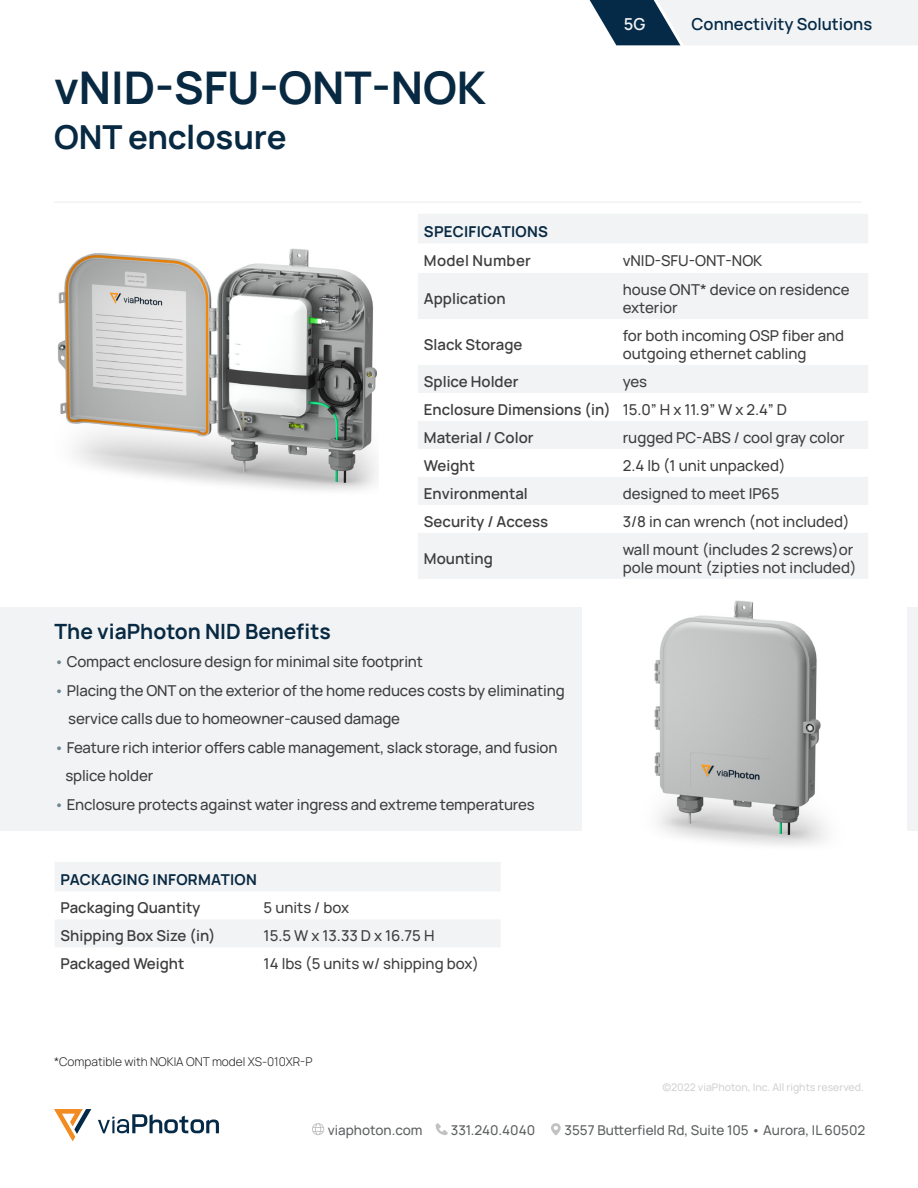
<style>
.page{position:relative;width:918px;height:1188px;background:#fff}
.page>*{position:absolute;margin:0;border:0;box-sizing:border-box;transform-origin:0 0}
.t1{font:700 45px "Manrope";color:#082942}
.t2{font:700 33px "Manrope";letter-spacing:-.005em;color:#082942}
.t3{font:700 21px "Manrope";color:#082942}
.t4{font:600 16.5px "Manrope";color:#042a47}
.t5{font:600 16.5px "Manrope";color:#f2f3f4}
.t6{font:500 15px/28.5px "Manrope";letter-spacing:-.01em;color:#3e3e3f}
.t7{font:600 15px "Manrope";color:#3e3e3f}
.t8{font:700 15px "Manrope";letter-spacing:.02em;color:#082942}
.t9{font:600 15px "Manrope";letter-spacing:.02em;color:#3e3e3f}
.t10{font:500 13.5px "Manrope";color:#5d6061}
.t11{font:300 12px "Manrope";color:#231f20}
.t12{font:500 10.5px "Manrope";color:#d1d2d4}
.s1{color:#708696}
</style>
<div class="page">
<svg style="left:54px;top:1109px;width:37px;height:32px"></svg>
<svg style="left:98px;top:1114px;width:121px;height:19px"></svg>
<svg style="left:589px;top:0;width:329px;height:46px"></svg>
<svg style="left:436px;top:1123px;width:12px;height:12px"></svg>
<svg style="left:551px;top:1123px;width:10px;height:12px"></svg>
<svg style="left:312px;top:1123px;width:12px;height:12px"></svg>
<div style="left:0;top:607px;width:918px;height:223px;background:#f2f3f4"></div>
<hr style="left:54px;top:201px;width:808px;height:2px;background:#f2f3f4">
<img style="left:57px;top:248px;width:321px;height:243px">
<img style="left:582px;top:600px;width:324px;height:246px">
<svg style="left:418px;top:214px;width:450px;height:365px;fill:#f2f3f4"></svg>
<svg style="left:55px;top:862px;width:445px;height:85px"></svg>
<p class="t1" style="left:54px;top:56px;width:433px">vNID-SFU-ONT-NOK</p>
<p class="t2" style="left:54px;top:114px;width:234px">ONT enclosure</p>
<p class="t5" style="left:624px;top:13px;width:23px">5G</p>
<p class="t4" style="left:692px;top:13px;width:182px">Connectivity Solutions</p>
<p class="t8" style="left:424px;top:221px;width:126px">SPECIFICATIONS</p>
<p class="t9" style="left:424px;top:250px;width:109px">Model Number</p>
<p class="t6" style="left:623px;top:246px;width:141px">vNID-SFU-ONT-NOK</p>
<p class="t7" style="left:424px;top:288px;width:83px">Application</p>
<p class="t6" style="left:623px;top:280px;width:229px;line-height:18px">house ONT* device on residence exterior</p>
<p class="t7" style="left:424px;top:334px;width:100px">Slack Storage</p>
<p class="t6" style="left:623px;top:321px;width:223px">for both incoming OSP fiber and</p>
<p class="t6" style="left:623px;top:339px;width:185px">outgoing ethernet cabling</p>
<p class="t3" style="left:55px;top:617px;width:278px">The viaPhoton NID Benefits</p>
<p class="t7" style="left:424px;top:371px;width:96px">Splice Holder</p>
<p class="t6" style="left:623px;top:367px;width:26px">yes</p>
<p class="t7" style="left:424px;top:399px;width:188px">Enclosure Dimensions (in)</p>
<p class="t6" style="left:623px;top:395px;width:166px">15.0” H x 11.9” W x 2.4” D</p>
<p class="t7" style="left:424px;top:427px;width:111px">Material / Color</p>
<p class="t6" style="left:623px;top:423px;width:224px">rugged PC-ABS / cool gray color</p>
<p class="t7" style="left:424px;top:455px;width:53px">Weight</p>
<p class="t6" style="left:623px;top:451px;width:164px">2.4 lb (1 unit unpacked)</p>
<p class="t7" style="left:424px;top:483px;width:105px">Environmental</p>
<p class="t6" style="left:623px;top:479px;width:158px">designed to meet IP65</p>
<p class="t7" style="left:424px;top:511px;width:126px">Security / Access</p>
<p class="t6" style="left:623px;top:507px;width:229px">3/8 in can wrench (not included)</p>
<p class="t7" style="left:424px;top:548px;width:70px">Mounting</p>
<p class="t6" style="left:623px;top:535px;width:232px">wall mount (includes 2 screws)or</p>
<p class="t6" style="left:623px;top:553px;width:236px">pole mount (zipties not included)</p>
<p class="t6" style="left:54px;top:647px;width:371px"><span class="s1">•</span> Compact enclosure design for minimal site footprint</p>
<p class="t6" style="left:68px;top:675px;width:498px;text-indent:-14px"><span class="s1">•</span> Placing the ONT on the exterior of the home reduces costs by eliminating service calls due to homeowner-caused damage</p>
<p class="t6" style="left:54px;top:732px;width:505px"><span class="s1">•</span> Feature rich interior offers cable management, slack storage, and fusion</p>
<p class="t6" style="left:65px;top:761px;width:89px">splice holder</p>
<p class="t6" style="left:54px;top:789px;width:482px"><span class="s1">•</span> Enclosure protects against water ingress and extreme temperatures</p>
<p class="t8" style="left:61px;top:869px;width:198px">PACKAGING INFORMATION</p>
<p class="t7" style="left:61px;top:897px;width:141px">Packaging Quantity</p>
<p class="t6" style="left:264px;top:893px;width:87px">5 units / box</p>
<p class="t7" style="left:61px;top:925px;width:157px">Shipping Box Size (in)</p>
<p class="t6" style="left:264px;top:921px;width:172px">15.5 W x 13.33 D x 16.75 H</p>
<p class="t7" style="left:61px;top:953px;width:125px">Packaged Weight</p>
<p class="t6" style="left:264px;top:949px;width:217px">14 lbs (5 units w/ shipping box)</p>
<p class="t11" style="left:54px;top:1053px;width:260px">*Compatible with NOKIA ONT model XS-010XR-P</p>
<p class="t12" style="left:662px;top:1080px;width:203px">©2022 viaPhoton, Inc. All rights reserved.</p>
<p class="t10" style="left:328px;top:1120px;width:96px">viaphoton.com</p>
<p class="t10" style="left:451px;top:1120px;width:86px">331.240.4040</p>
<p class="t10" style="left:565px;top:1120px;width:302px">3557 Butterfield Rd, Suite 105 • Aurora, IL 60502</p>
</div>
